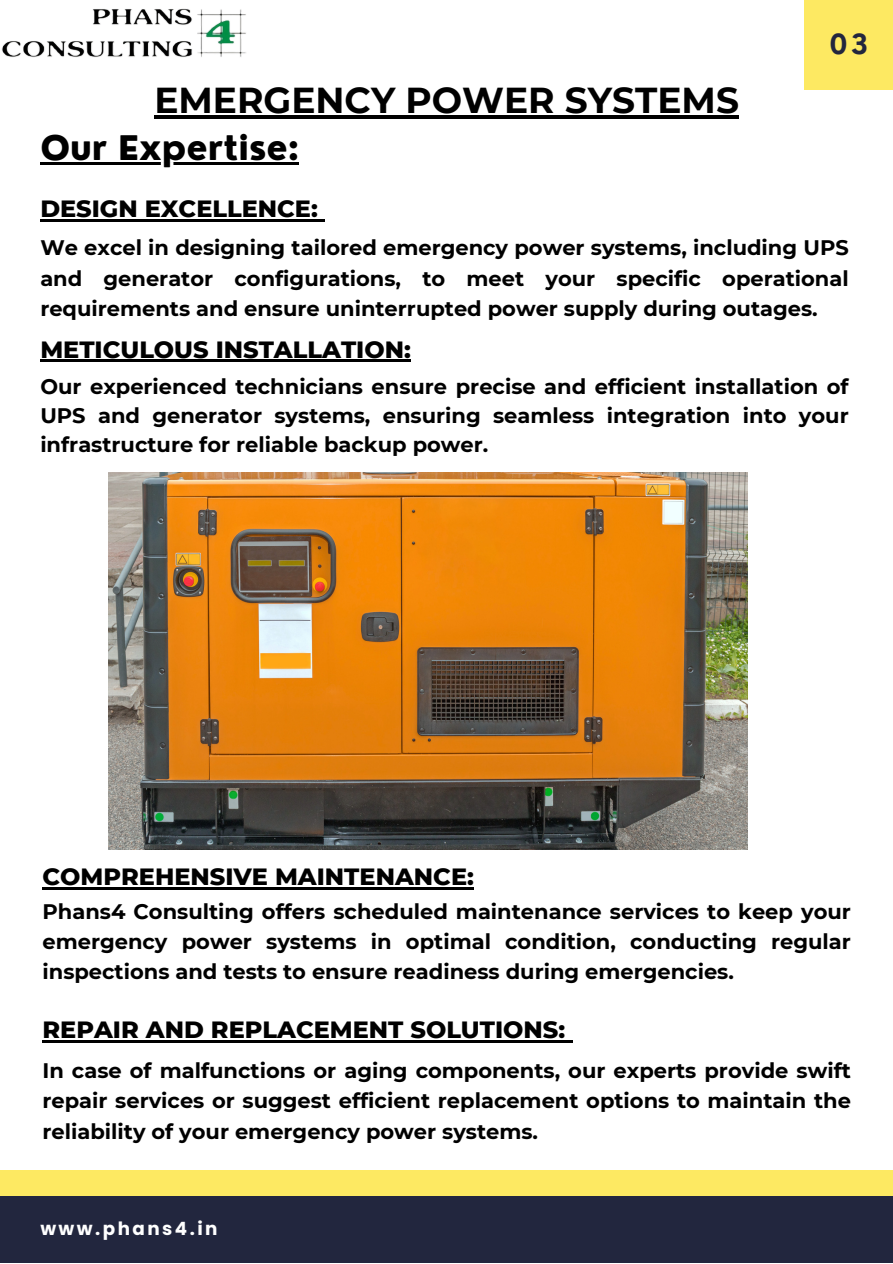
<style>
.page{position:relative;width:893px;height:1264px;background:#fff}
.page>*{position:absolute;margin:0;border:0;box-sizing:border-box;transform-origin:0 0}
.t1{font:700 36px "Montserrat";color:#000}
.t2{font:800 33px "Nourd";color:#000}
.t3{font:700 27px "Nourd";color:#22263e}
.t4{font:800 24px "Montserrat";color:#000}
.t5{font:700 21px/30.3px "Montserrat";color:#000;text-align:justify}
.t6{font:700 18.3px "Poppins";letter-spacing:.135em;color:#fff}
</style>
<div class="page">
<div style="left:804px;top:0;width:88px;height:89px;background:#fde962"></div>
<div style="left:0;top:1195px;width:892px;height:68px;background:#22263e"></div>
<div style="left:0;top:1169px;width:892px;height:26px;background:#fde962"></div>
<img style="left:1px;top:8px;width:245px;height:49px">
<img style="left:108px;top:473px;width:639px;height:377px">
<hr style="left:40px;top:163px;width:259px;height:2px;background:#000">
<hr style="left:40px;top:219px;width:278px;height:2px;background:#000">
<svg style="left:318px;top:219px;width:7px;height:2px"></svg>
<hr style="left:40px;top:360px;width:371px;height:2px;background:#000">
<hr style="left:154px;top:115px;width:585px;height:4px;background:#000">
<hr style="left:42px;top:887px;width:432px;height:2px;background:#000">
<hr style="left:42px;top:1040px;width:523px;height:2px;background:#000">
<svg style="left:565px;top:1040px;width:7px;height:2px"></svg>
<p class="t1" style="left:154px;top:78px;width:586px">EMERGENCY POWER SYSTEMS</p>
<p class="t2" style="left:40px;top:127px;width:260px">Our Expertise:</p>
<p class="t3" style="left:829px;top:27px;width:41px">03</p>
<p class="t4" style="left:40px;top:194px;width:279px">DESIGN EXCELLENCE:</p>
<p class="t5" style="left:40px;top:232px;width:809px">We excel in designing tailored emergency power systems, including UPS and generator configurations, to meet your specific operational requirements and ensure uninterrupted power supply during outages.</p>
<p class="t4" style="left:40px;top:334px;width:372px">METICULOUS INSTALLATION:</p>
<p class="t5" style="left:40px;top:371px;width:809px;line-height:29.2px">Our experienced technicians ensure precise and efficient installation of UPS and generator systems, ensuring seamless integration into your infrastructure for reliable backup power.</p>
<p class="t4" style="left:42px;top:861px;width:433px">COMPREHENSIVE MAINTENANCE:</p>
<p class="t5" style="left:42px;top:895px;width:809px">Phans4 Consulting offers scheduled maintenance services to keep your emergency power systems in optimal condition, conducting regular inspections and tests to ensure readiness during emergencies.</p>
<p class="t4" style="left:42px;top:1014px;width:524px">REPAIR AND REPLACEMENT SOLUTIONS:</p>
<p class="t5" style="left:42px;top:1055px;width:809px">In case of malfunctions or aging components, our experts provide swift repair services or suggest efficient replacement options to maintain the reliability of your emergency power systems.</p>
<p class="t6" style="left:40px;top:1215px;width:179px">www.phans4.in</p>
</div>
